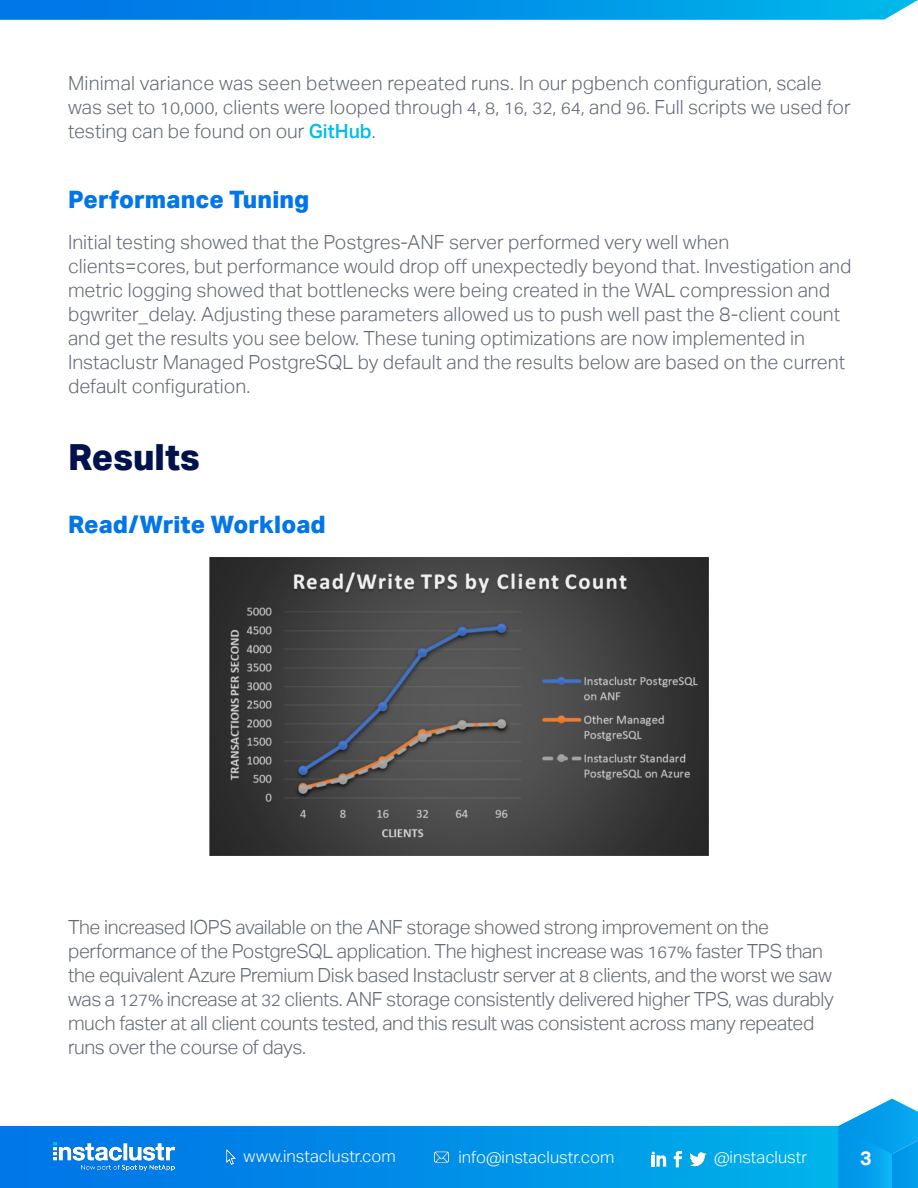
<style>
.page{position:relative;width:918px;height:1188px;background:#fff}
.page>*{position:absolute;margin:0;border:0;box-sizing:border-box;transform-origin:0 0}
.t1{font:800 36px "Aktiv Grotesk";color:#01124d}
.t2{font:800 24px "Aktiv Grotesk";letter-spacing:.005em;color:#0076e8}
.t3{font:300 19.5px/24px "Aktiv Grotesk";color:#646978}
.t4{font:300 19.5px/24px "Aktiv Grotesk";letter-spacing:-.02em;color:#646978}
.t5{font:700 19.5px "Aktiv Grotesk";color:#fff}
.t6{font:300 16.65px "Aktiv Grotesk";color:#fff}
.s1{font-weight:500;color:#00bce9}
</style>
<div class="page">
<div style="left:0;top:1127px;width:892px;height:61px;background:linear-gradient(to right,#0070e7,#00b4e9)"></div>
<img style="left:433px;top:1149px;width:17px;height:16px">
<img style="left:223px;top:1149px;width:16px;height:16px">
<img style="left:690px;top:1151px;width:16px;height:16px">
<svg style="left:674px;top:1151px;width:8px;height:16px"></svg>
<svg style="left:652px;top:1152px;width:14px;height:15px"></svg>
<svg style="left:838px;top:1099px;width:80px;height:89px;background:#22a9ee"></svg>
<img style="left:54px;top:1142px;width:120px;height:30px">
<svg style="left:0;top:0;width:918px;height:20px;background:#0794e8"></svg>
<img style="left:209px;top:557px;width:500px;height:299px">
<p class="t3" style="left:68px;top:72px;width:784px">Minimal variance was seen between repeated runs. In our pgbench configuration, scale was set to 10,000, clients were looped through 4, 8, 16, 32, 64, and 96. Full scripts we used for testing can be found on our <span class="s1">GitHub</span>.</p>
<p class="t2" style="left:68px;top:186px;width:243px">Performance Tuning</p>
<p class="t3" style="left:68px;top:230px;width:785px">Initial testing showed that the Postgres-ANF server performed very well when clients=cores, but performance would drop off unexpectedly beyond that. Investigation and metric logging showed that bottlenecks were being created in the WAL compression and bgwriter_delay. Adjusting these parameters allowed us to push well past the 8-client count and get the results you see below. These tuning optimizations are now implemented in Instaclustr Managed PostgreSQL by default and the results below are based on the current default configuration.</p>
<h1 class="t1" style="left:68px;top:437px;width:133px">Results</h1>
<p class="t2" style="left:68px;top:510px;width:259px">Read/Write Workload</p>
<p class="t4" style="left:68px;top:916px;width:767px">The increased IOPS available on the ANF storage showed strong improvement on the performance of the PostgreSQL application. The highest increase was 167% faster TPS than the equivalent Azure Premium Disk based Instaclustr server at 8 clients, and the worst we saw was a 127% increase at 32 clients. ANF storage consistently delivered higher TPS, was durably much faster at all client counts tested, and this result was consistent across many repeated runs over the course of days.</p>
<p class="t6" style="left:244px;top:1146px;width:154px">www.instaclustr.com</p>
<p class="t6" style="left:459px;top:1147px;width:157px">info@instaclustr.com</p>
<p class="t6" style="left:714px;top:1148px;width:95px">@instaclustr</p>
<p class="t5" style="left:860px;top:1147px;width:13px">3</p>
</div>
